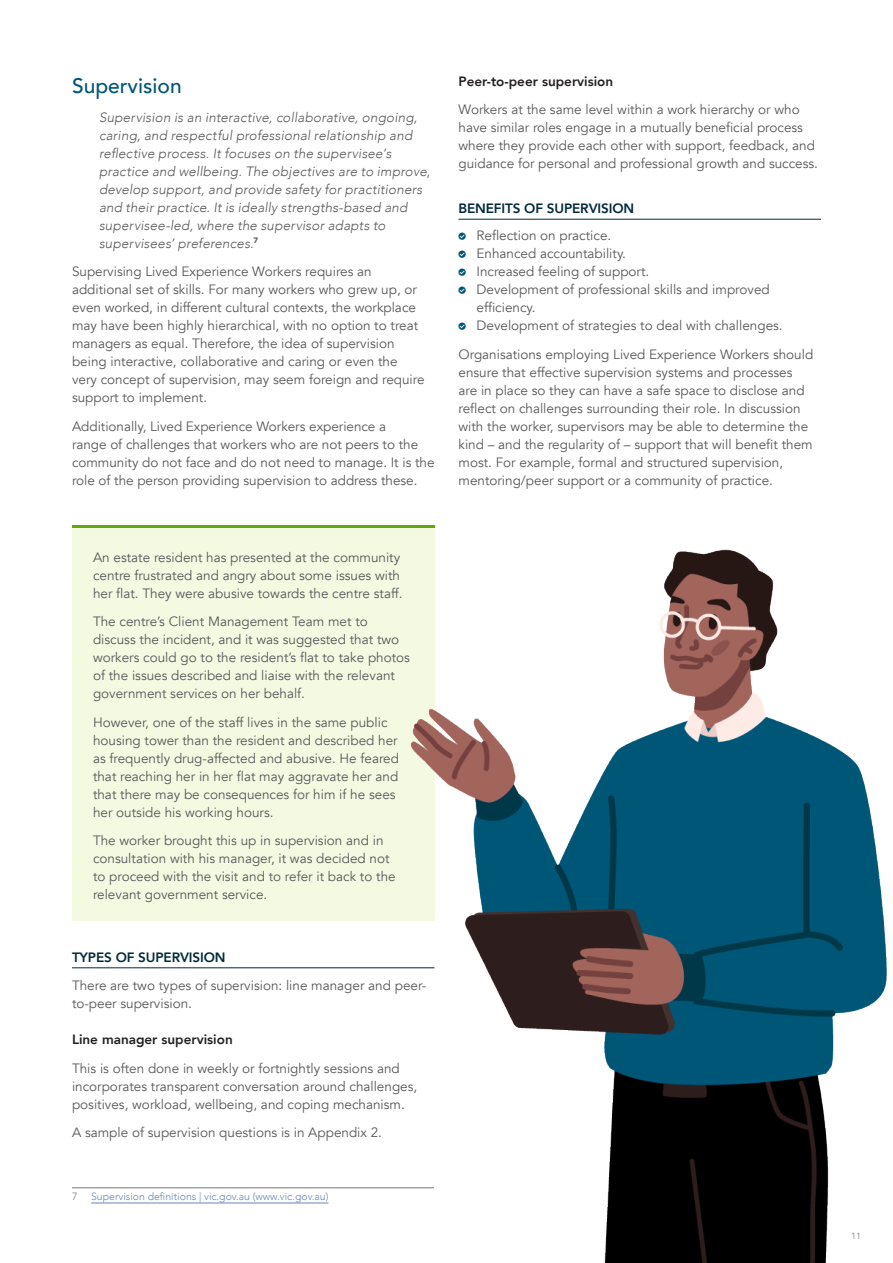
<style>
.page{position:relative;width:893px;height:1263px;background:#fff}
.page>*{position:absolute;margin:0;border:0;box-sizing:border-box;transform-origin:0 0}
.Section{font:500 21px "Avenir";color:#005677}
.Body{font:13.5px/18px "Avenir";color:#57585a}
.Body_Indented{font:italic 300 13.5px/18px "Avenir";letter-spacing:.015em;color:#57585a}
.t1{font:800 13.5px "Avenir";color:#231f20}
.SubSection{font:800 13.5px "Avenir";letter-spacing:-.01em;color:#022a3a}
.Odd_Footnotes{font:300 10.5px "Avenir";color:#6985b9}
.Odd_Footnotes-2{font:300 10.5px "Avenir";color:#7a7a7a}
.t2{font:9px "Avenir";color:#858585}
</style>
<div class="page">
<hr style="left:72px;top:967px;width:362px;height:1px;background:#022a3a">
<hr style="left:458px;top:219px;width:363px;height:1px;background:#022a3a">
<div style="left:72px;top:527px;width:362px;height:394px;background:#f4fae2"></div>
<hr style="left:72px;top:526px;width:362px;height:2px;background:#63a70a">
<hr style="left:72px;top:1187px;width:362px;height:1px;background:#7a7a7a">
<hr style="left:91px;top:1203px;width:237px;height:1px;background:#6985b9">
<img style="left:403px;top:540px;width:484px;height:723px">
<p class="Section" style="left:72px;top:68px;width:111px">Supervision</p>
<p class="Body_Indented" style="left:99px;top:108px;width:333px">Supervision is an interactive, collaborative, ongoing, caring, and respectful professional relationship and reflective process. It focuses on the supervisee’s practice and wellbeing. The objectives are to improve, develop support, and provide safety for practitioners and their practice. It is ideally strengths-based and supervisee-led, where the supervisor adapts to supervisees’ preferences.<sup>7</sup></p>
<p class="Body" style="left:72px;top:263px;width:354px">Supervising Lived Experience Workers requires an additional set of skills. For many workers who grew up, or even worked, in different cultural contexts, the workplace may have been highly hierarchical, with no option to treat managers as equal. Therefore, the idea of supervision being interactive, collaborative and caring or even the very concept of supervision, may seem foreign and require support to implement.</p>
<p class="Body" style="left:72px;top:417px;width:364px">Additionally, Lived Experience Workers experience a<br>range of challenges that workers who are not peers to the community do not face and do not need to manage. It is the role of the person providing supervision to address these.</p>
<h5 class="t1" style="left:458px;top:70px;width:156px">Peer-to-peer supervision</h5>
<p class="Body" style="left:458px;top:101px;width:361px">Workers at the same level within a work hierarchy or who have similar roles engage in a mutually beneficial process where they provide each other with support, feedback, and guidance for personal and professional growth and success.</p>
<p class="SubSection" style="left:458px;top:198px;width:177px">BENEFITS OF SUPERVISION</p>
<p class="Body" style="left:476px;top:227px;width:136px">Reflection on practice.</p>
<p class="Body" style="left:476px;top:245px;width:151px">Enhanced accountability.</p>
<p class="Body" style="left:476px;top:263px;width:174px">Increased feeling of support.</p>
<p class="Body" style="left:476px;top:281px;width:295px">Development of professional skills and improved efficiency.</p>
<p class="Body" style="left:476px;top:317px;width:308px">Development of strategies to deal with challenges.</p>
<p class="Body" style="left:458px;top:345px;width:356px">Organisations employing Lived Experience Workers should ensure that effective supervision systems and processes are in place so they can have a safe space to disclose and reflect on challenges surrounding their role. In discussion with the worker, supervisors may be able to determine the kind – and the regularity of – support that will benefit them most. For example, formal and structured supervision, mentoring/peer support or a community of practice.</p>
<p class="Body" style="left:93px;top:548px;width:311px">An estate resident has presented at the community centre frustrated and angry about some issues with her flat. They were abusive towards the centre staff.</p>
<p class="Body" style="left:93px;top:613px;width:318px">The centre’s Client Management Team met to discuss the incident, and it was suggested that two workers could go to the resident’s flat to take photos of the issues described and liaise with the relevant government services on her behalf.</p>
<p class="Body" style="left:93px;top:713px;width:308px">However, one of the staff lives in the same public housing tower than the resident and described her as frequently drug-affected and abusive. He feared that reaching her in her flat may aggravate her and that there may be consequences for him if he sees her outside his working hours.</p>
<p class="Body" style="left:93px;top:832px;width:304px">The worker brought this up in supervision and in consultation with his manager, it was decided not to proceed with the visit and to refer it back to the relevant government service.</p>
<p class="SubSection" style="left:72px;top:946px;width:155px">TYPES OF SUPERVISION</p>
<p class="Body" style="left:72px;top:977px;width:356px">There are two types of supervision: line manager and peer&shy;to-peer supervision.</p>
<h5 class="t1" style="left:72px;top:1029px;width:162px">Line manager supervision</h5>
<p class="Body" style="left:72px;top:1059px;width:347px">This is often done in weekly or fortnightly sessions and incorporates transparent conversation around challenges, positives, workload, wellbeing, and coping mechanism.</p>
<p class="Body" style="left:72px;top:1124px;width:312px">A sample of supervision questions is in Appendix 2.</p>
<p class="Odd_Footnotes-2" style="left:72px;top:1190px;width:7px">7</p>
<p class="Odd_Footnotes" style="left:91px;top:1190px;width:239px">Supervision definitions | vic.gov.au (www.vic.gov.au)</p>
<p class="t2" style="left:851px;top:1231px;width:12px">11</p>
</div>
